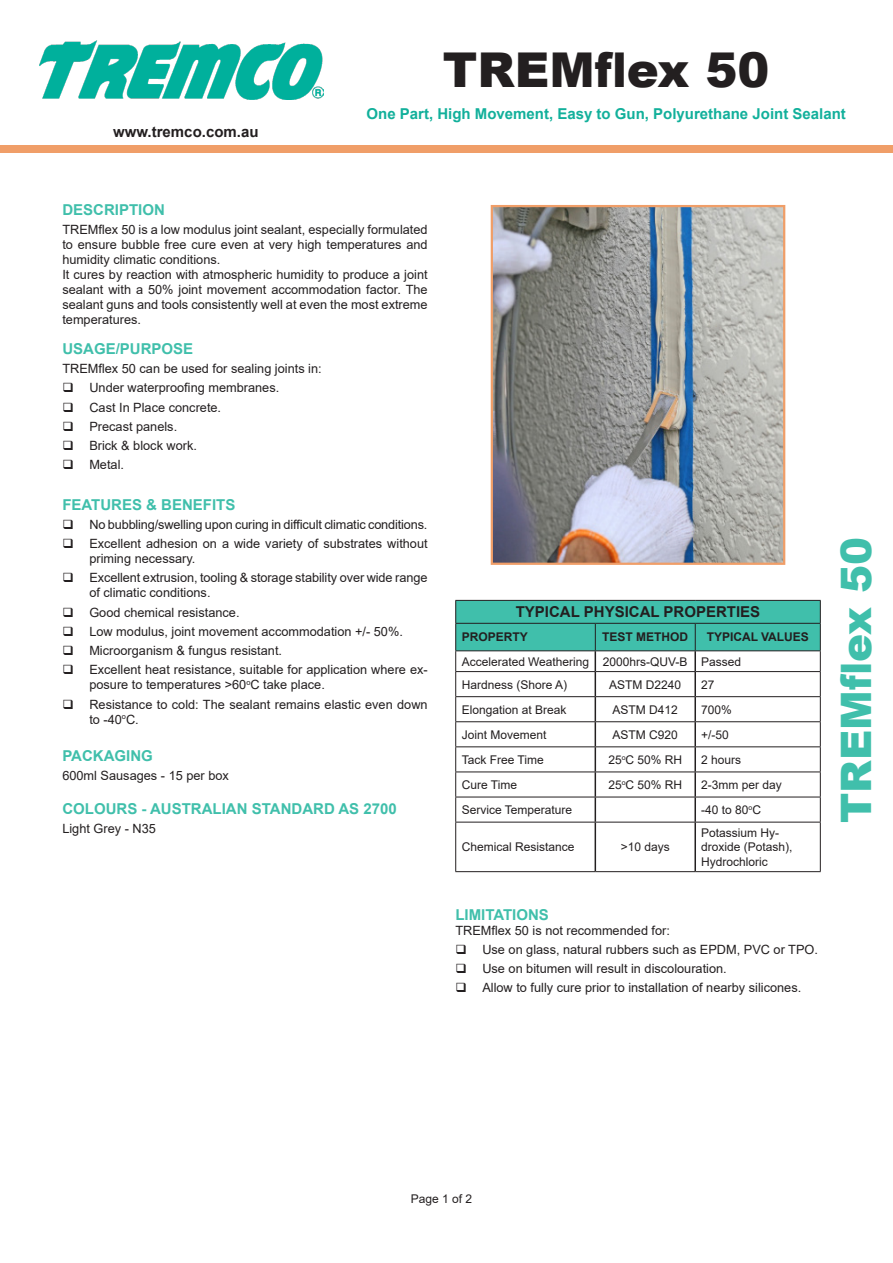
<style>
.page{position:relative;width:893px;height:1263px;background:#fff}
.page>*{position:absolute;margin:0;border:0;box-sizing:border-box;transform-origin:0 0}
.t1{font:900 48px "Arial";color:#231f20}
.t2{font:900 42px "Arial";color:#40bfab}
.t3{font:700 15px "Arial";color:#40bfab}
.t4{font:700 15px "Arial";color:#12b09b}
.t5{font:700 15px "Arial";color:#231f20}
.t6{font:12.75px/15px "Arial";color:#231f20}
.t7{font:12px/14.4px "Arial";color:#231f20}
.t8{font:700 12px "Arial";color:#231f20}
</style>
<div class="page">
<hr style="left:455px;top:822px;width:140px;height:1px;background:#231f20">
<hr style="left:455px;top:822px;width:1px;height:49px;background:#231f20">
<hr style="left:595px;top:822px;width:100px;height:1px;background:#231f20">
<hr style="left:695px;top:822px;width:126px;height:1px;background:#231f20">
<hr style="left:820px;top:822px;width:1px;height:49px;background:#231f20">
<hr style="left:455px;top:871px;width:140px;height:1px;background:#231f20">
<hr style="left:595px;top:871px;width:100px;height:1px;background:#231f20">
<hr style="left:695px;top:871px;width:126px;height:1px;background:#231f20">
<svg style="left:455px;top:600px;width:366px;height:222px"></svg>
<hr style="left:694px;top:797px;width:2px;height:25px;background:#231f20">
<hr style="left:595px;top:822px;width:1px;height:49px;background:#231f20">
<hr style="left:694px;top:822px;width:2px;height:49px;background:#231f20">
<img style="left:40px;top:40px;width:284px;height:59px">
<div style="left:0;top:145px;width:893px;height:7px;background:#f09e68"></div>
<img style="left:494px;top:208px;width:288px;height:354px">
<div style="left:491px;top:205px;width:294px;height:360px;border:2px solid #f09e68"></div>
<p class="t1" style="left:443px;top:35px;width:328px">TREMflex 50</p>
<p class="t5" style="left:113px;top:121px;width:147px">www.tremco.com.au</p>
<p class="t4" style="left:366px;top:103px;width:481px">One Part, High Movement, Easy to Gun, Polyurethane Joint Sealant</p>
<p class="t3" style="left:62px;top:199px;width:104px">DESCRIPTION</p>
<p class="t6" style="left:62px;top:222px;width:367px;text-align:justify">TREMflex 50 is a low modulus joint sealant, especially formulated to ensure bubble free cure even at very high temperatures and humidity climatic conditions.</p>
<p class="t6" style="left:62px;top:267px;width:367px;text-align:justify">It cures by reaction with atmospheric humidity to produce a joint sealant with a 50% joint movement accommodation factor. The sealant guns and tools consistently well at even the most extreme temperatures.</p>
<p class="t3" style="left:62px;top:338px;width:132px">USAGE/PURPOSE</p>
<p class="t6" style="left:62px;top:361px;width:261px">TREMflex 50 can be used for sealing joints in:</p>
<p class="t6" style="left:89px;top:380px;width:191px">Under waterproofing membranes.</p>
<p class="t6" style="left:89px;top:399px;width:133px">Cast In Place concrete.</p>
<p class="t6" style="left:89px;top:419px;width:89px">Precast panels.</p>
<p class="t6" style="left:89px;top:438px;width:109px">Brick &amp; block work.</p>
<p class="t6" style="left:89px;top:457px;width:36px">Metal.</p>
<p class="t3" style="left:62px;top:494px;width:175px">FEATURES &amp; BENEFITS</p>
<p class="t6" style="left:89px;top:517px;width:340px">No bubbling/swelling upon curing in difficult climatic conditions.</p>
<p class="t6" style="left:89px;top:536px;width:340px">Excellent adhesion on a wide variety of substrates without priming necessary.</p>
<p class="t6" style="left:89px;top:570px;width:340px">Excellent extrusion, tooling &amp; storage stability over wide range of climatic conditions.</p>
<p class="t6" style="left:89px;top:604px;width:152px">Good chemical resistance.</p>
<p class="t6" style="left:89px;top:624px;width:315px">Low modulus, joint movement accommodation +/- 50%.</p>
<p class="t6" style="left:89px;top:643px;width:194px">Microorganism &amp; fungus resistant.</p>
<p class="t6" style="left:89px;top:662px;width:340px">Excellent heat resistance, suitable for application where ex&shy;posure to temperatures &gt;60<sup>o</sup>C take place.</p>
<p class="t6" style="left:89px;top:696px;width:340px">Resistance to cold: The sealant remains elastic even down to -40<sup>o</sup>C.</p>
<p class="t3" style="left:62px;top:745px;width:92px">PACKAGING</p>
<p class="t6" style="left:62px;top:768px;width:168px">600ml Sausages - 15 per box</p>
<p class="t3" style="left:62px;top:798px;width:336px">COLOURS - AUSTRALIAN STANDARD AS 2700</p>
<p class="t6" style="left:62px;top:821px;width:95px">Light Grey - N35</p>
<p class="t5" style="left:516px;top:601px;width:246px">TYPICAL PHYSICAL PROPERTIES</p>
<p class="t8" style="left:462px;top:629px;width:68px">PROPERTY</p>
<p class="t8" style="left:602px;top:629px;width:88px">TEST METHOD</p>
<p class="t8" style="left:707px;top:629px;width:104px">TYPICAL VALUES</p>
<p class="t7" style="left:462px;top:654px;width:129px">Accelerated Weathering</p>
<p class="t7" style="left:603px;top:654px;width:86px">2000hrs-QUV-B</p>
<p class="t7" style="left:701px;top:654px;width:42px">Passed</p>
<p class="t7" style="left:462px;top:677px;width:107px">Hardness (Shore A)</p>
<p class="t7" style="left:609px;top:677px;width:74px">ASTM D2240</p>
<p class="t7" style="left:701px;top:677px;width:15px">27</p>
<p class="t7" style="left:462px;top:702px;width:106px">Elongation at Break</p>
<p class="t7" style="left:613px;top:702px;width:67px">ASTM D412</p>
<p class="t7" style="left:701px;top:702px;width:32px">700%</p>
<p class="t7" style="left:462px;top:727px;width:86px">Joint Movement</p>
<p class="t7" style="left:613px;top:727px;width:67px">ASTM C920</p>
<p class="t7" style="left:701px;top:727px;width:29px">+/-50</p>
<p class="t7" style="left:462px;top:752px;width:84px">Tack Free Time</p>
<p class="t7" style="left:608px;top:752px;width:75px">25<sup>o</sup>C 50% RH</p>
<p class="t7" style="left:701px;top:752px;width:42px">2 hours</p>
<p class="t7" style="left:462px;top:777px;width:57px">Cure Time</p>
<p class="t7" style="left:608px;top:777px;width:75px">25<sup>o</sup>C 50% RH</p>
<p class="t7" style="left:701px;top:777px;width:82px">2-3mm per day</p>
<p class="t7" style="left:462px;top:802px;width:112px">Service Temperature</p>
<p class="t7" style="left:701px;top:802px;width:61px">-40 to 80<sup>o</sup>C</p>
<p class="t7" style="left:462px;top:840px;width:114px">Chemical Resistance</p>
<p class="t7" style="left:621px;top:840px;width:51px">&gt;10 days</p>
<p class="t7" style="left:701px;top:825px;width:93px">Potassium Hy&shy;droxide (Potash),<br>Hydrochloric</p>
<p class="t3" style="left:455px;top:904px;width:95px">LIMITATIONS</p>
<p class="t6" style="left:455px;top:922px;width:216px">TREMflex 50 is not recommended for:</p>
<p class="t6" style="left:482px;top:942px;width:337px">Use on glass, natural rubbers such as EPDM, PVC or TPO.</p>
<p class="t6" style="left:482px;top:961px;width:246px">Use on bitumen will result in discolouration.</p>
<p class="t6" style="left:482px;top:980px;width:320px">Allow to fully cure prior to installation of nearby silicones.</p>
<p class="t2" style="left:825px;top:823px;width:287px;rotate:-90deg">TREMflex 50</p>
<p class="t7" style="left:411px;top:1192px;width:63px">Page 1 of 2</p>
</div>
